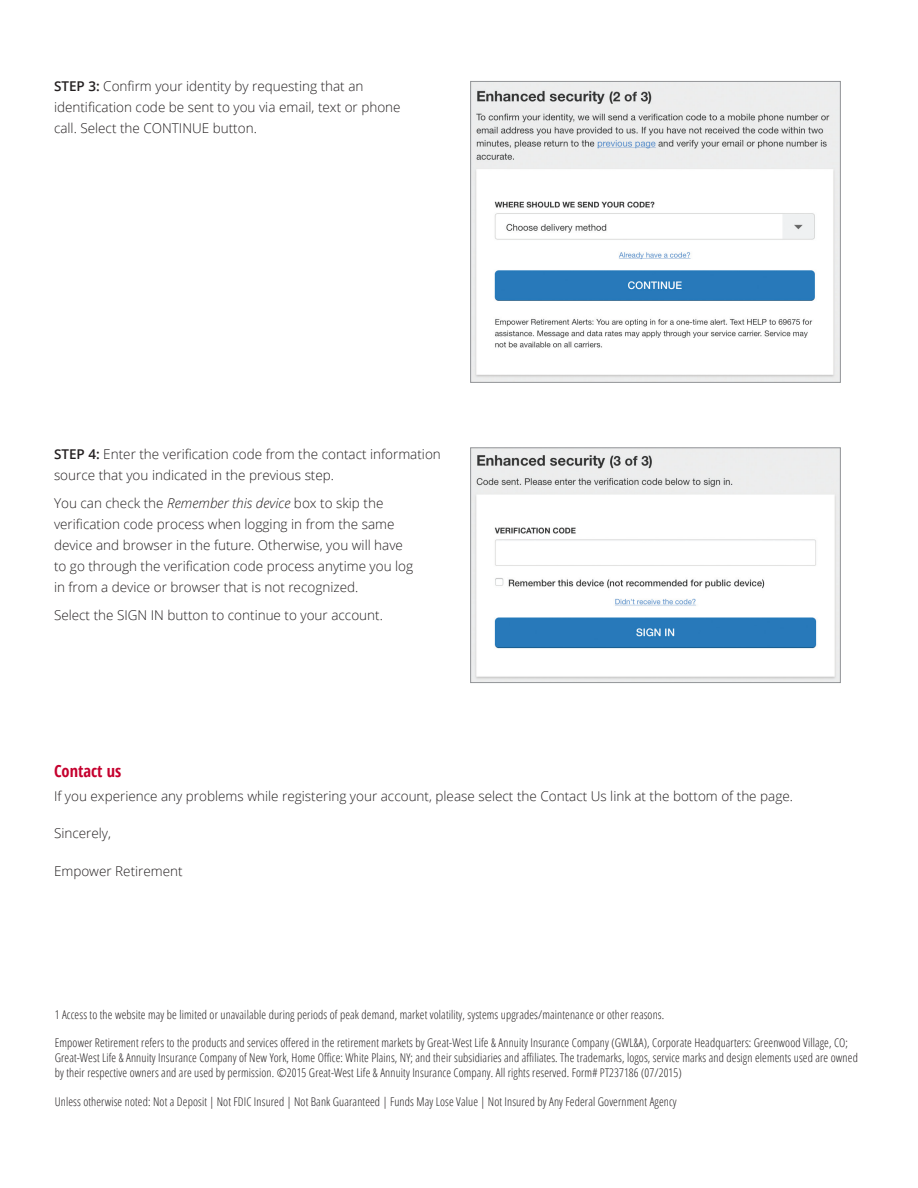
<style>
.page{position:relative;width:918px;height:1188px;background:#fff}
.page>*{position:absolute;margin:0;border:0;box-sizing:border-box;transform-origin:0 0}
.Subhead{font:700 condensed 16.5px "Open Sans";color:#c5002e}
.Bullets{font:300 13.5px/21px "Open Sans";color:#231f20}
.Body{font:300 13.5px/21px "Open Sans";color:#231f20}
.Disclosure{font:300 condensed 12px/15px "Open Sans";letter-spacing:.01em;color:#231f20}
.s1{font-weight:600}
.s2{font-style:italic}
</style>
<div class="page">
<img style="left:472px;top:83px;width:367px;height:298px">
<div style="left:470px;top:81px;width:371px;height:302px;border:1px solid #939598"></div>
<img style="left:472px;top:449px;width:367px;height:232px">
<div style="left:470px;top:447px;width:371px;height:236px;border:1px solid #939598"></div>
<p class="Body" style="left:54px;top:76px;width:348px"><span class="s1">STEP 3:</span> Confirm your identity by requesting that an identification code be sent to you via email, text or phone call. Select the CONTINUE button.</p>
<p class="Bullets" style="left:54px;top:444px;width:388px"><span class="s1">STEP 4:</span> Enter the verification code from the contact information source that you indicated in the previous step.</p>
<p class="Bullets" style="left:54px;top:492px;width:361px">You can check the <span class="s2">Remember this device</span> box to skip the verification code process when logging in from the same device and browser in the future. Otherwise, you will have to go through the verification code process anytime you log in from a device or browser that is not recognized.</p>
<p class="Bullets" style="left:54px;top:604px;width:330px">Select the SIGN IN button to continue to your account.</p>
<p class="Subhead" style="left:54px;top:759px;width:69px">Contact us</p>
<p class="Body" style="left:54px;top:785px;width:741px">If you experience any problems while registering your account, please select the Contact Us link at the bottom of the page.</p>
<p class="Body" style="left:54px;top:822px;width:59px">Sincerely,</p>
<p class="Body" style="left:54px;top:860px;width:130px">Empower Retirement</p>
<p class="Disclosure" style="left:55px;top:1007px;width:611px">1 Access to the website may be limited or unavailable during periods of peak demand, market volatility, systems upgrades/maintenance or other reasons.</p>
<p class="Disclosure" style="left:55px;top:1035px;width:805px">Empower Retirement refers to the products and services offered in the retirement markets by Great-West Life &amp; Annuity Insurance Company (GWL&amp;A), Corporate Headquarters: Greenwood Village, CO;<br>Great-West Life &amp; Annuity Insurance Company of New York, Home Office: White Plains, NY; and their subsidiaries and affiliates. The trademarks, logos, service marks and design elements used are owned by their respective owners and are used by permission. ©2015 Great-West Life &amp; Annuity Insurance Company. All rights reserved. Form# PT237186 (07/2015)</p>
<p class="Disclosure" style="left:55px;top:1094px;width:623px">Unless otherwise noted: Not a Deposit | Not FDIC Insured | Not Bank Guaranteed | Funds May Lose Value | Not Insured by Any Federal Government Agency</p>
</div>
